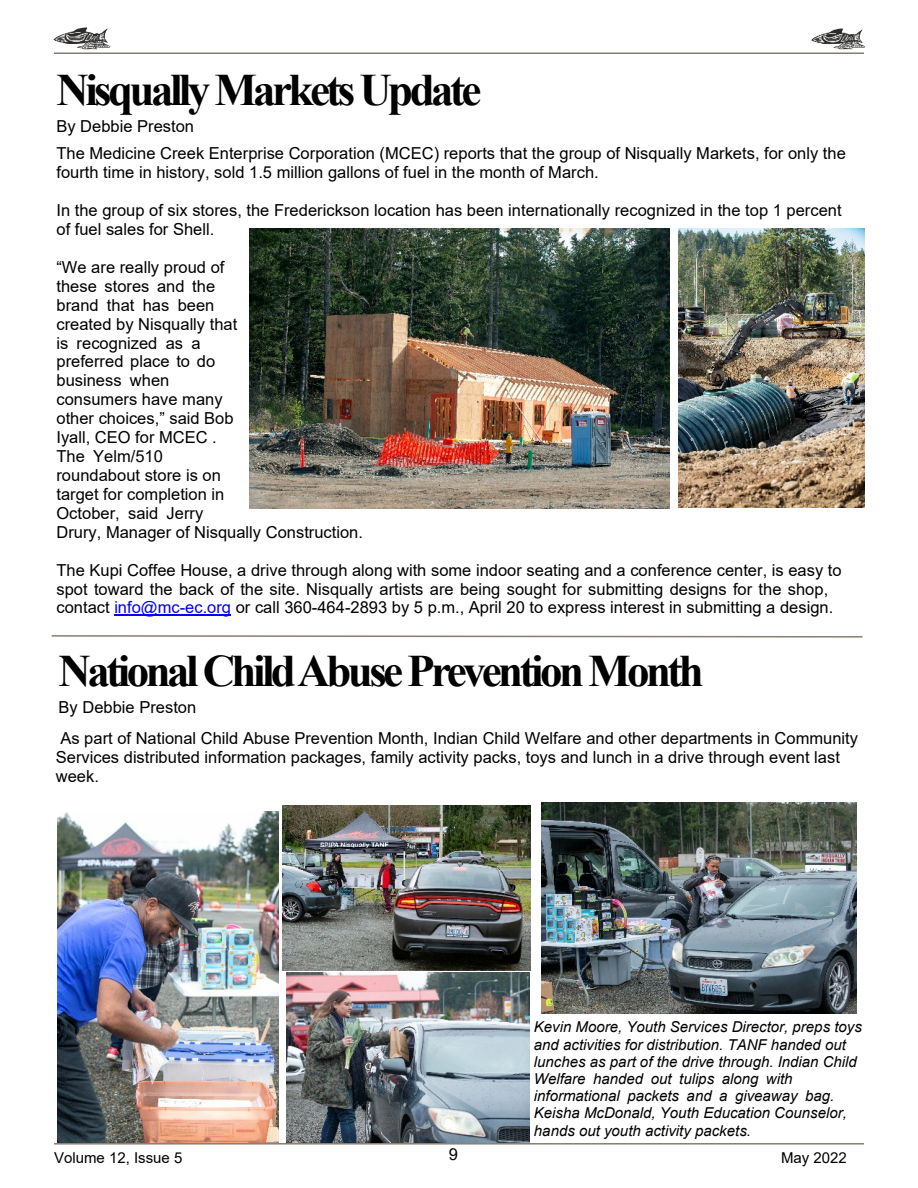
<style>
.page{position:relative;width:918px;height:1188px;background:#fff}
.page>*{position:absolute;margin:0;border:0;box-sizing:border-box;transform-origin:0 0}
.t1{font:700 45px "Times New Roman";letter-spacing:-.08em;color:#000}
.t2{font:16.5px/18.9px "Arial";color:#000}
.t3{font:italic 15px/17.2px "Arial";color:#000}
.t4{font:15px "Arial";color:#000}
.s1{color:#00f}
</style>
<div class="page">
<hr style="left:54px;top:1143px;width:810px;height:2px;background:#877d71">
<hr style="left:54px;top:52px;width:810px;height:2px;background:#877d71">
<img style="left:811px;top:29px;width:53px;height:21px">
<img style="left:53px;top:27px;width:58px;height:23px">
<hr style="left:114px;top:615px;width:117px;height:1px;background:#00f">
<img style="left:249px;top:228px;width:421px;height:281px">
<img style="left:679px;top:228px;width:186px;height:279px">
<img style="left:541px;top:803px;width:315px;height:210px">
<img style="left:58px;top:811px;width:220px;height:331px">
<img style="left:283px;top:805px;width:248px;height:166px">
<img style="left:286px;top:973px;width:244px;height:169px">
<svg style="left:51px;top:635px;width:812px;height:3px"></svg>
<h1 class="t1" style="left:56px;top:74px;width:427px">Nisqually Markets Update</h1>
<p class="t2" style="left:56px;top:118px;width:139px">By Debbie Preston</p>
<p class="t2" style="left:56px;top:146px;width:791px">The Medicine Creek Enterprise Corporation (MCEC) reports that the group of Nisqually Markets, for only the fourth time in history, sold 1.5 million gallons of fuel in the month of March.</p>
<p class="t2" style="left:56px;top:202px;width:787px">In the group of six stores, the Frederickson location has been internationally recognized in the top 1 percent of fuel sales for Shell.</p>
<p class="t2" style="left:56px;top:259px;width:308px">“We are really proud of<br>these stores and the<br>brand that has been<br>created by Nisqually that<br>is recognized as a<br>preferred place to do<br>business when<br>consumers have many<br>other choices,” said Bob<br>Iyall, CEO for MCEC .<br>The Yelm/510<br>roundabout store is on<br>target for completion in<br>October, said Jerry<br>Drury, Manager of Nisqually Construction.</p>
<p class="t2" style="left:56px;top:562px;width:787px">The Kupi Coffee House, a drive through along with some indoor seating and a conference center, is easy to spot toward the back of the site. Nisqually artists are being sought for submitting designs for the shop, contact <span class="s1">info@mc-ec.org</span> or call 360-464-2893 by 5 p.m., April 20 to express interest in submitting a design.</p>
<h1 class="t1" style="left:59px;top:656px;width:647px">National Child Abuse Prevention Month</h1>
<p class="t2" style="left:59px;top:699px;width:139px">By Debbie Preston</p>
<p class="t2" style="left:56px;top:730px;width:804px">As part of National Child Abuse Prevention Month, Indian Child Welfare and other departments in Community<br>Services distributed information packages, family activity packs, toys and lunch in a drive through event last week.</p>
<p class="t3" style="left:534px;top:1020px;width:329px">Kevin Moore, Youth Services Director, preps toys and activities for distribution. TANF handed out lunches as part of the drive through. Indian Child Welfare handed out tulips along with informational packets and a giveaway bag.<br>Keisha McDonald, Youth Education Counselor, hands out youth activity packets.</p>
<p class="t2" style="left:449px;top:1146px;width:11px">9</p>
<p class="t4" style="left:54px;top:1152px;width:130px">Volume 12, Issue 5</p>
<p class="t4" style="left:781px;top:1152px;width:67px">May 2022</p>
</div>
